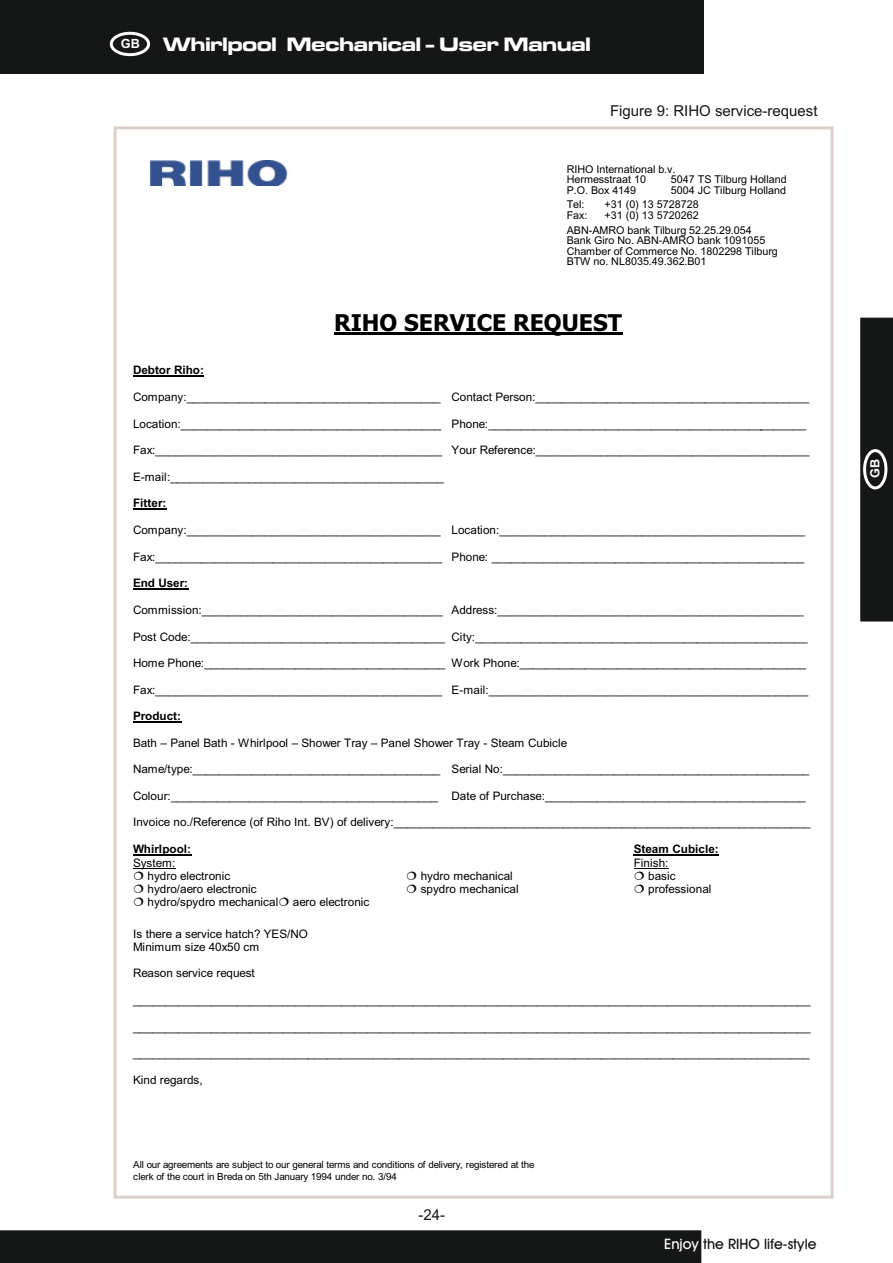
<style>
.page{position:relative;width:893px;height:1263px;background:#fff}
.page>*{position:absolute;margin:0;border:0;box-sizing:border-box;transform-origin:0 0}
.t1{font:700 23.1px "Tahoma";color:#000}
.t2{font:20.1px "Microgramma D Bold Exte";color:#fff}
.t3{font:15px "Arial";color:#151616}
.t4{font:500 14.4px "Avant Garde IT Cby BT";color:#151616}
.t5{font:700 12.75px "Arial";color:#fff}
.t6{font:11.7px/13.2px "Arial";color:#000}
.t7{font:700 11.7px "Arial";color:#000}
.t8{font:10.8px/10.5px "Arial";color:#000}
.t9{font:9.75px/11.6px "Arial";letter-spacing:-.01em;color:#000}
.s1{color:#fff}
</style>
<div class="page">
<img style="left:150px;top:161px;width:138px;height:24px">
<hr style="left:334px;top:333px;width:288px;height:2px;background:#000">
<hr style="left:133px;top:376px;width:71px;height:1px;background:#000">
<hr style="left:133px;top:508px;width:34px;height:2px;background:#000">
<hr style="left:133px;top:588px;width:55px;height:2px;background:#000">
<hr style="left:133px;top:721px;width:48px;height:1px;background:#000">
<hr style="left:133px;top:854px;width:58px;height:2px;background:#000">
<hr style="left:634px;top:854px;width:85px;height:2px;background:#000">
<hr style="left:133px;top:868px;width:43px;height:1px;background:#000">
<hr style="left:634px;top:868px;width:35px;height:1px;background:#000">
<div style="left:0;top:1230px;width:702px;height:33px;background:#151616"></div>
<div style="left:0;top:0;width:703px;height:74px;background:#151616"></div>
<svg style="left:109px;top:31px;width:42px;height:26px"></svg>
<svg style="left:860px;top:317px;width:33px;height:305px;background:#1e1f1f"></svg>
<p class="t5" style="left:121px;top:39px;width:21px">GB</p>
<h2 class="t2" style="left:163px;top:35px;width:429px">Whirlpool Mechanical - User Manual</h2>
<p class="t3" style="left:610px;top:105px;width:209px">Figure 9: RIHO service-request</p>
<p class="t8" style="left:567px;top:165px;width:110px">RIHO International b.v.<br>Hermesstraat 10</p>
<p class="t8" style="left:671px;top:175px;width:117px">5047 TS Tilburg Holland</p>
<p class="t8" style="left:567px;top:185px;width:71px">P.O. Box 4149</p>
<p class="t8" style="left:671px;top:185px;width:117px">5004 JC Tilburg Holland</p>
<p class="t8" style="left:567px;top:200px;width:19px">Tel:</p>
<p class="t8" style="left:604px;top:200px;width:96px">+31 (0) 13 5728728</p>
<p class="t8" style="left:567px;top:211px;width:22px">Fax:</p>
<p class="t8" style="left:567px;top:209px;width:186px;line-height:14.7px;text-indent:38px">+31 (0) 13 5720262<br>ABN-AMRO bank Tilburg 52.25.29.054</p>
<p class="t8" style="left:567px;top:236px;width:213px">Bank Giro No. ABN-AMRO bank 1091055<br>Chamber of Commerce No. 1802298 Tilburg<br>BTW no. NL8035.49.362.B01</p>
<h1 class="t1" style="left:334px;top:313px;width:289px">RIHO SERVICE REQUEST</h1>
<p class="t7" style="left:133px;top:366px;width:72px">Debtor Riho:</p>
<p class="t6" style="left:133px;top:392px;width:678px">Company:_______________________________________ Contact Person:__________________________________________</p>
<p class="t6" style="left:133px;top:418px;width:675px">Location:________________________________________ Phone:_________________________________________________</p>
<p class="t6" style="left:133px;top:445px;width:678px">Fax:____________________________________________ Your Reference:__________________________________________</p>
<p class="t6" style="left:133px;top:471px;width:312px">E-mail:__________________________________________</p>
<p class="t7" style="left:133px;top:499px;width:35px">Fitter:</p>
<p class="t6" style="left:133px;top:524px;width:673px">Company:_______________________________________ Location:_______________________________________________</p>
<p class="t6" style="left:133px;top:551px;width:673px">Fax:____________________________________________ Phone: ________________________________________________</p>
<p class="t7" style="left:133px;top:579px;width:57px">End User:</p>
<p class="t6" style="left:133px;top:604px;width:672px">Commission:_____________________________________ Address:_______________________________________________</p>
<p class="t6" style="left:133px;top:631px;width:676px">Post Code:_______________________________________ City:___________________________________________________</p>
<p class="t6" style="left:133px;top:657px;width:675px">Home Phone:_____________________________________ Work Phone:____________________________________________</p>
<p class="t6" style="left:133px;top:684px;width:677px">Fax:____________________________________________ E-mail:_________________________________________________</p>
<p class="t7" style="left:133px;top:711px;width:50px">Product:</p>
<p class="t6" style="left:133px;top:737px;width:436px">Bath – Panel Bath - Whirlpool – Shower Tray – Panel Shower Tray - Steam Cubicle</p>
<p class="t6" style="left:133px;top:764px;width:678px">Name/type:______________________________________ Serial No:_______________________________________________</p>
<p class="t6" style="left:133px;top:790px;width:674px">Colour:_________________________________________ Date of Purchase:________________________________________</p>
<p class="t6" style="left:133px;top:817px;width:679px">Invoice no./Reference (of Riho Int. BV) of delivery:________________________________________________________________</p>
<p class="t7" style="left:133px;top:845px;width:59px">Whirlpool:</p>
<p class="t7" style="left:634px;top:845px;width:87px">Steam Cubicle:</p>
<p class="t6" style="left:133px;top:857px;width:44px">System:</p>
<p class="t6" style="left:634px;top:857px;width:36px">Finish:</p>
<p class="t6" style="left:148px;top:870px;width:84px">hydro electronic</p>
<p class="t6" style="left:421px;top:870px;width:94px">hydro mechanical</p>
<p class="t6" style="left:648px;top:870px;width:29px">basic</p>
<p class="t6" style="left:148px;top:883px;width:111px">hydro/aero electronic</p>
<p class="t6" style="left:421px;top:883px;width:100px">spydro mechanical</p>
<p class="t6" style="left:648px;top:883px;width:65px">professional</p>
<p class="t6" style="left:148px;top:897px;width:132px">hydro/spydro mechanical</p>
<p class="t6" style="left:293px;top:897px;width:78px">aero electronic</p>
<p class="t6" style="left:133px;top:928px;width:176px">Is there a service hatch? YES/NO<br>Minimum size 40x50 cm</p>
<p class="t6" style="left:133px;top:968px;width:123px">Reason service request</p>
<p class="t6" style="left:133px;top:994px;width:679px">________________________________________________________________________________________________________</p>
<p class="t6" style="left:133px;top:1021px;width:679px">________________________________________________________________________________________________________</p>
<p class="t6" style="left:133px;top:1047px;width:678px">________________________________________________________________________________________________________</p>
<p class="t6" style="left:133px;top:1074px;width:71px">Kind regards,</p>
<p class="t9" style="left:133px;top:1160px;width:403px">All our agreements are subject to our general terms and conditions of delivery, registered at the clerk of the court in Breda on 5th January 1994 under no. 3/94</p>
<p class="t3" style="left:418px;top:1209px;width:28px">-24-</p>
<p class="t4" style="left:664px;top:1238px;width:154px"><span class="s1">Enjoy</span> the RIHO life-style</p>
<p class="t5" style="left:870px;top:478px;width:21px;rotate:-90deg">GB</p>
</div>
